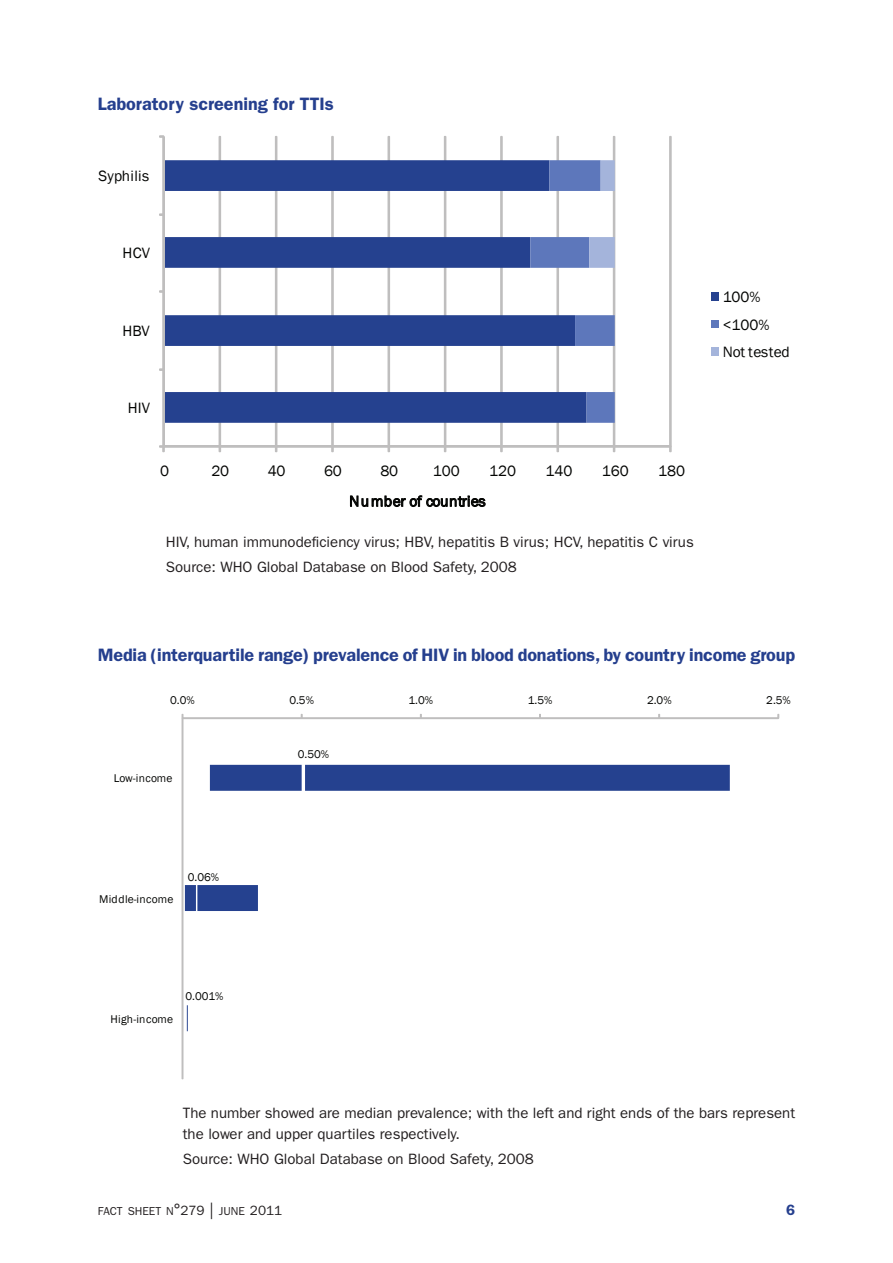
<style>
.page{position:relative;width:893px;height:1263px;background:#fff}
.page>*{position:absolute;margin:0;border:0;box-sizing:border-box;transform-origin:0 0}
.t1{font:600 18px "ITC Franklin Gothic Std";letter-spacing:-.01em;color:#253f8e}
.t2{font:15.3px/27.5px "Franklin Gothic";letter-spacing:-.005em;color:#040503}
.t3{font:15.3px "Franklin Gothic";letter-spacing:.02em;color:#040503}
.t4{font:15px/25.2px "ITC Franklin Gothic Std";color:#231f20}
.t5{font:600 15px "ITC Franklin Gothic Std";color:#253f8e}
.t6{font:11.55px "Franklin Gothic";letter-spacing:.02em;color:#040503}
.t7{font:11.55px "ITC Franklin Gothic Std";color:#231f20}
.s1{font-size:16.5px}
.s2{font-size:13.5px}
</style>
<div class="page">
<div style="left:219px;top:136px;width:2px;height:311px;border:1px solid #bfbebe"></div>
<div style="left:275px;top:136px;width:2px;height:311px;border:1px solid #bfbebe"></div>
<div style="left:331px;top:136px;width:3px;height:311px;border:1px solid #bfbebe"></div>
<div style="left:387px;top:136px;width:3px;height:311px;border:1px solid #bfbebe"></div>
<div style="left:444px;top:136px;width:2px;height:311px;border:1px solid #bfbebe"></div>
<div style="left:500px;top:136px;width:3px;height:311px;border:1px solid #bfbebe"></div>
<div style="left:556px;top:136px;width:3px;height:311px;border:1px solid #bfbebe"></div>
<div style="left:613px;top:136px;width:2px;height:311px;border:1px solid #bfbebe"></div>
<div style="left:669px;top:136px;width:3px;height:311px;border:1px solid #bfbebe"></div>
<svg style="left:165px;top:160px;width:365px;height:263px"></svg>
<svg style="left:530px;top:160px;width:85px;height:263px"></svg>
<div style="left:163px;top:445px;width:508px;height:3px;border:1px solid #bfbebe"></div>
<svg style="left:219px;top:446px;width:2px;height:6px"></svg>
<svg style="left:275px;top:446px;width:2px;height:6px"></svg>
<svg style="left:331px;top:446px;width:3px;height:6px"></svg>
<svg style="left:387px;top:446px;width:3px;height:6px"></svg>
<svg style="left:444px;top:446px;width:2px;height:6px"></svg>
<svg style="left:500px;top:446px;width:3px;height:6px"></svg>
<svg style="left:556px;top:446px;width:3px;height:6px"></svg>
<svg style="left:613px;top:446px;width:2px;height:6px"></svg>
<svg style="left:669px;top:446px;width:3px;height:6px"></svg>
<div style="left:162px;top:136px;width:3px;height:311px;border:1px solid #bfbebe"></div>
<svg style="left:159px;top:445px;width:6px;height:7px"></svg>
<svg style="left:159px;top:368px;width:5px;height:3px"></svg>
<svg style="left:159px;top:290px;width:5px;height:3px"></svg>
<svg style="left:159px;top:213px;width:5px;height:3px"></svg>
<svg style="left:159px;top:135px;width:5px;height:3px"></svg>
<svg style="left:350px;top:495px;width:136px;height:12px"></svg>
<div style="left:711px;top:292px;width:7px;height:9px;background:#25418f"></div>
<div style="left:711px;top:320px;width:7px;height:8px;background:#5d77bb"></div>
<div style="left:711px;top:347px;width:7px;height:9px;background:#a4b4db"></div>
<svg style="left:181px;top:716px;width:599px;height:364px"></svg>
<svg style="left:183px;top:764px;width:122px;height:268px"></svg>
<svg style="left:187px;top:765px;width:543px;height:266px"></svg>
<div style="left:182px;top:717px;width:597px;height:2px;border:1px solid #bfbebe"></div>
<div style="left:182px;top:718px;width:1px;height:361px;border:1px solid #bfbebe"></div>
<p class="t1" style="left:98px;top:93px;width:237px">Laboratory screening for TTIs</p>
<p class="t3" style="left:99px;top:166px;width:52px">Syphilis</p>
<p class="t2" style="left:123px;top:240px;width:29px">HCV</p>
<p class="t2" style="left:122px;top:317px;width:29px">HBV</p>
<p class="t2" style="left:128px;top:395px;width:24px">HIV</p>
<p class="t2" style="left:160px;top:458px;width:11px">0</p>
<p class="t2" style="left:211px;top:458px;width:19px">20</p>
<p class="t2" style="left:268px;top:458px;width:19px">40</p>
<p class="t2" style="left:324px;top:458px;width:19px">60</p>
<p class="t2" style="left:380px;top:458px;width:19px">80</p>
<p class="t2" style="left:433px;top:458px;width:28px">100</p>
<p class="t2" style="left:489px;top:458px;width:28px">120</p>
<p class="t2" style="left:545px;top:458px;width:28px">140</p>
<p class="t2" style="left:602px;top:458px;width:28px">160</p>
<p class="t2" style="left:658px;top:458px;width:28px">180</p>
<p class="t2" style="left:349px;top:488px;width:138px">Nu mber of countries</p>
<p class="t4" style="left:166px;top:529px;width:530px">HIV, human immunodeficiency virus; HBV, hepatitis B virus; HCV, hepatitis C virus<br>Source: WHO Global Database on Blood Safety, 2008</p>
<p class="t2" style="left:723px;top:284px;width:69px">100% &lt;100%<br>Not tested</p>
<p class="t1" style="left:98px;top:644px;width:699px">Media (interquartile range) prevalence of HIV in blood donations, by country income group</p>
<p class="t6" style="left:170px;top:693px;width:26px">0.0%</p>
<p class="t6" style="left:289px;top:693px;width:26px">0.5%</p>
<p class="t6" style="left:409px;top:693px;width:26px">1.0%</p>
<p class="t6" style="left:528px;top:693px;width:26px">1.5%</p>
<p class="t6" style="left:647px;top:693px;width:26px">2.0%</p>
<p class="t6" style="left:766px;top:693px;width:26px">2.5%</p>
<p class="t6" style="left:114px;top:771px;width:60px">Low-income</p>
<p class="t6" style="left:298px;top:747px;width:33px">0.50%</p>
<p class="t6" style="left:99px;top:891px;width:76px">Middle-income</p>
<p class="t6" style="left:188px;top:870px;width:33px">0.06%</p>
<p class="t6" style="left:110px;top:1012px;width:64px">High-income</p>
<p class="t6" style="left:185px;top:989px;width:40px">0.001%</p>
<p class="t4" style="left:183px;top:1102px;width:614px;line-height:21px">The number showed are median prevalence; with the left and right ends of the bars represent the lower and upper quartiles respectively.</p>
<p class="t4" style="left:183px;top:1146px;width:353px">Source: WHO Global Database on Blood Safety, 2008</p>
<p class="t7" style="left:98px;top:1205px;width:186px">FACT SHEET N<span class="s1">°</span><span class="s2">279</span> <span class="s1">|</span> JUNE <span class="s2">2011</span></p>
<p class="t5" style="left:786px;top:1201px;width:10px">6</p>
</div>
